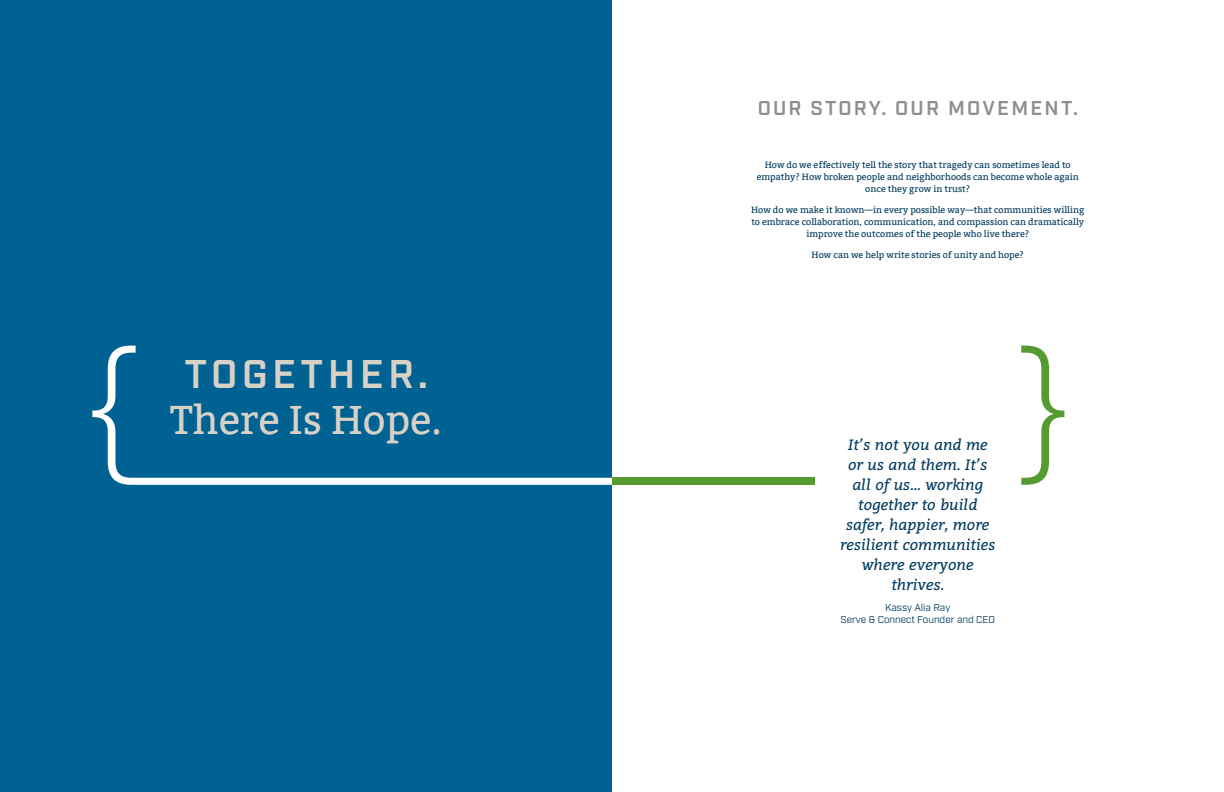
<style>
.page{position:relative;width:1224px;height:792px;background:#fff}
.page>*{position:absolute;margin:0;border:0;box-sizing:border-box;transform-origin:0 0}
.t1{font:40px/46px "Bitter";color:#d8d1c5;text-align:center}
.t2{font:600 20px "Industry";letter-spacing:.11em;color:#8c8f91}
.t3{font:italic 15px/20px "Bitter";color:#003a5d;text-align:center}
.t4{font:10px/12px "Industry";color:#003a5d;text-align:center}
.t5{font:9px/12px "Bitter";color:#003a5d;text-align:center}
.s1{font-family:"Industry";font-weight:600}
</style>
<div class="page">
<div style="left:0;top:0;width:612px;height:792px;background:#006193"></div>
<svg style="left:92px;top:346px;width:520px;height:139px"></svg>
<svg style="left:1021px;top:346px;width:43px;height:139px"></svg>
<div style="left:612px;top:478px;width:202px;height:7px;background:#569b32"></div>
<p class="t1" style="left:170px;top:351px;width:273px"><span class="s1">TOGETHER.<br></span>There Is Hope.</p>
<p class="t2" style="left:758px;top:97px;width:322px">OUR STORY. OUR MOVEMENT.</p>
<p class="t5" style="left:757px;top:159px;width:324px">How do we effectively tell the story that tragedy can sometimes lead to empathy? How broken people and neighborhoods can become whole again once they grow in trust?</p>
<p class="t5" style="left:751px;top:204px;width:335px">How do we make it known—in every possible way—that communities willing to embrace collaboration, communication, and compassion can dramatically improve the outcomes of the people who live there?</p>
<p class="t5" style="left:812px;top:249px;width:214px">How can we help write stories of unity and hope?</p>
<p class="t3" style="left:840px;top:434px;width:157px">It’s not you and me or us and them. It’s all of us… working together to build safer, happier, more resilient communities where everyone thrives.</p>
<p class="t4" style="left:841px;top:602px;width:156px">Kassy Alia Ray<br>Serve &amp; Connect Founder and CEO</p>
</div>
